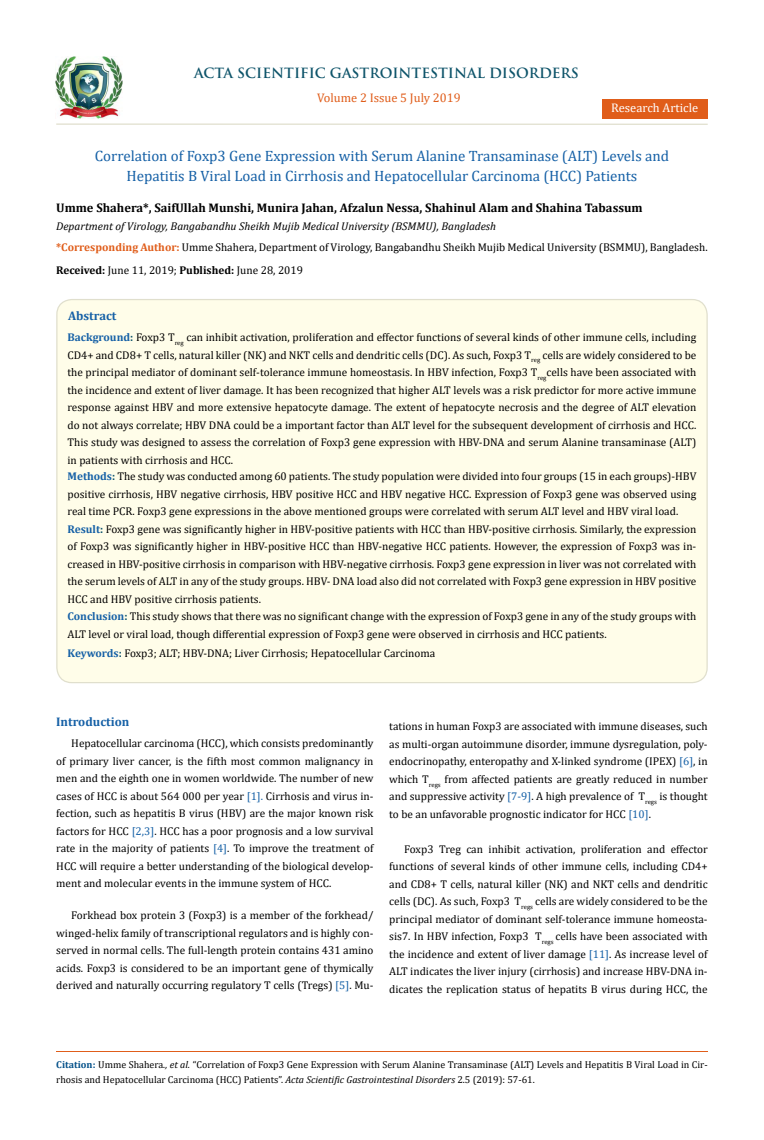
<style>
.page{position:relative;width:764px;height:1140px;background:#fff}
.page>*{position:absolute;margin:0;border:0;box-sizing:border-box;transform-origin:0 0}
.t1{font:15px/20px "Cambria";color:#1560a6;text-align:center}
.t2{font:700 13.75px "Trajan Pro";color:#0e546a}
.t3{font:700 12.5px "Cambria";color:#000}
.t4{font:12.5px "Cambria";color:#e05d1a}
.t5{font:700 12.5px "Cambria";color:#1560a6}
.t6{font:12.5px "Cambria";color:#fff}
.t7{font:11.25px/17.5px "Cambria";color:#000;text-align:justify}
.t8{font:10px/15px "Cambria";color:#000}
.s1{font-style:italic}
.s2{font-weight:700;color:#e05d1a}
.s3{font-weight:700}
.s4{font-weight:700;color:#1560a6}
.s5{font-weight:700;color:#0e546a}
.s6{color:#1560a6}
.s7{font-weight:700;color:#035089}
</style>
<div class="page">
<img style="left:56px;top:57px;width:66px;height:61px">
<div style="left:602px;top:99px;width:105px;height:20px;background:#e05d1a"></div>
<div style="left:57px;top:300px;width:650px;height:383px;background:#fffde9;border-radius:15px"></div>
<hr style="left:56px;top:1051px;width:651px;height:1px;background:#e05d1a">
<hr style="left:56px;top:123px;width:651px;height:2px;background:#e0dfcd">
<p class="t2" style="left:194px;top:64px;width:386px">ACTA SCIENTIFIC GASTROINTESTINAL DISORDERS</p>
<p class="t4" style="left:317px;top:91px;width:145px">Volume 2 Issue 5 July 2019</p>
<p class="t6" style="left:611px;top:100px;width:89px">Research Article</p>
<h1 class="t1" style="left:95px;top:146px;width:576px">Correlation of Foxp3 Gene Expression with Serum Alanine Transaminase (ALT) Levels and<br>Hepatitis B Viral Load in Cirrhosis and Hepatocellular Carcinoma (HCC) Patients</h1>
<p class="t3" style="left:56px;top:199px;width:588px">Umme Shahera*, SaifUllah Munshi, Munira Jahan, Afzalun Nessa, Shahinul Alam and Shahina Tabassum</p>
<p class="t7" style="left:56px;top:216px;width:653px;line-height:21px"><span class="s1">Department of Virology, Bangabandhu Sheikh Mujib Medical University (BSMMU), Bangladesh<br></span><span class="s2">*Corresponding Author:</span> Umme Shahera, Department of Virology, Bangabandhu Sheikh Mujib Medical University (BSMMU), Bangladesh.</p>
<p class="t7" style="left:56px;top:262px;width:248px"><span class="s3">Received:</span> June 11, 2019; <span class="s3">Published:</span> June 28, 2019</p>
<p class="t5" style="left:68px;top:307px;width:50px">Abstract</p>
<p class="t7" style="left:67px;top:329px;width:630px;text-align:left"><span class="s4">Background</span><span class="s5">:</span> Foxp3 T<sub>reg</sub> can inhibit activation, proliferation and effector functions of several kinds of other immune cells, including CD4+ and CD8+ T cells, natural killer (NK) and NKT cells and dendritic cells (DC). As such, Foxp3 T<sub>reg</sub> cells are widely considered to be the principal mediator of dominant self-tolerance immune homeostasis. In HBV infection, Foxp3 T<sub>reg</sub>cells have been associated with the incidence and extent of liver damage. It has been recognized that higher ALT levels was a risk predictor for more active immune response against HBV and more extensive hepatocyte damage. The extent of hepatocyte necrosis and the degree of ALT elevation do not always correlate; HBV DNA could be a important factor than ALT level for the subsequent development of cirrhosis and HCC.<br>This study was designed to assess the correlation of Foxp3 gene expression with HBV-DNA and serum Alanine transaminase (ALT) in patients with cirrhosis and HCC.<br><span class="s4">Methods</span><span class="s5">:</span> The study was conducted among 60 patients. The study population were divided into four groups (15 in each groups)-HBV positive cirrhosis, HBV negative cirrhosis, HBV positive HCC and HBV negative HCC. Expression of Foxp3 gene was observed using real time PCR. Foxp3 gene expressions in the above mentioned groups were correlated with serum ALT level and HBV viral load.<br><span class="s4">Result</span><span class="s5">:</span> Foxp3 gene was significantly higher in HBV-positive patients with HCC than HBV-positive cirrhosis. Similarly, the expression of Foxp3 was significantly higher in HBV-positive HCC than HBV-negative HCC patients. However, the expression of Foxp3 was in&shy;creased in HBV-positive cirrhosis in comparison with HBV-negative cirrhosis. Foxp3 gene expression in liver was not correlated with the serum levels of ALT in any of the study groups. HBV- DNA load also did not correlated with Foxp3 gene expression in HBV positive HCC and HBV positive cirrhosis patients.<br><span class="s4">Conclusion</span><span class="s5">:</span> This study shows that there was no significant change with the expression of Foxp3 gene in any of the study groups with ALT level or viral load, though differential expression of Foxp3 gene were observed in cirrhosis and HCC patients.</p>
<p class="t7" style="left:68px;top:644px;width:369px"><span class="s4">Keywords</span><span class="s5">:</span> Foxp3; ALT; HBV-DNA; Liver Cirrhosis; Hepatocellular Carcinoma</p>
<p class="t5" style="left:56px;top:713px;width:75px">Introduction</p>
<p class="t7" style="left:56px;top:734px;width:319px;text-indent:15px">Hepatocellular carcinoma (HCC), which consists predominantly of primary liver cancer, is the fifth most common malignancy in men and the eighth one in women worldwide. The number of new cases of HCC is about 564 000 per year <span class="s6">[1].</span> Cirrhosis and virus in&shy;fection, such as hepatitis B virus (HBV) are the major known risk factors for HCC <span class="s6">[2,3]</span>. HCC has a poor prognosis and a low survival rate in the majority of patients <span class="s6">[4]</span>. To improve the treatment of HCC will require a better understanding of the biological develop&shy;ment and molecular events in the immune system of HCC.</p>
<p class="t7" style="left:56px;top:907px;width:319px;text-indent:15px">Forkhead box protein 3 (Foxp3) is a member of the forkhead/ winged-helix family of transcriptional regulators and is highly con&shy;served in normal cells. The full-length protein contains 431 amino acids. Foxp3 is considered to be an important gene of thymically derived and naturally occurring regulatory T cells (Tregs) <span class="s6">[5]</span>. Mu-</p>
<p class="t7" style="left:389px;top:718px;width:320px">tations in human Foxp3 are associated with immune diseases, such as multi-organ autoimmune disorder, immune dysregulation, poly&shy;endocrinopathy, enteropathy and X-linked syndrome (IPEX) <span class="s6">[6]</span>, in which T<sub>regs</sub> from affected patients are greatly reduced in number and suppressive activity <span class="s6">[7-9]</span>. A high prevalence of T<sub>regs</sub> is thought to be an unfavorable prognostic indicator for HCC <span class="s6">[10]</span>.</p>
<p class="t7" style="left:389px;top:840px;width:320px;text-indent:15px">Foxp3 Treg can inhibit activation, proliferation and effector functions of several kinds of other immune cells, including CD4+ and CD8+ T cells, natural killer (NK) and NKT cells and dendritic cells (DC). As such, Foxp3 T<sub>regs</sub> cells are widely considered to be the principal mediator of dominant self-tolerance immune homeosta&shy;sis7. In HBV infection, Foxp3 T<sub>regs</sub> cells have been associated with the incidence and extent of liver damage <span class="s6">[11]</span>. As increase level of ALT indicates the liver injury (cirrhosis) and increase HBV-DNA in&shy;dicates the replication status of hepatits B virus during HCC, the</p>
<p class="t8" style="left:56px;top:1057px;width:653px"><span class="s7">Citation:</span> Umme Shahera<span class="s1">., et al.</span> “Correlation of Foxp3 Gene Expression with Serum Alanine Transaminase (ALT) Levels and Hepatitis B Viral Load in Cir&shy;rhosis and Hepatocellular Carcinoma (HCC) Patients”. <span class="s1">Acta Scientific Gastrointestinal Disorders</span> 2.5 (2019): 57-61.</p>
</div>
